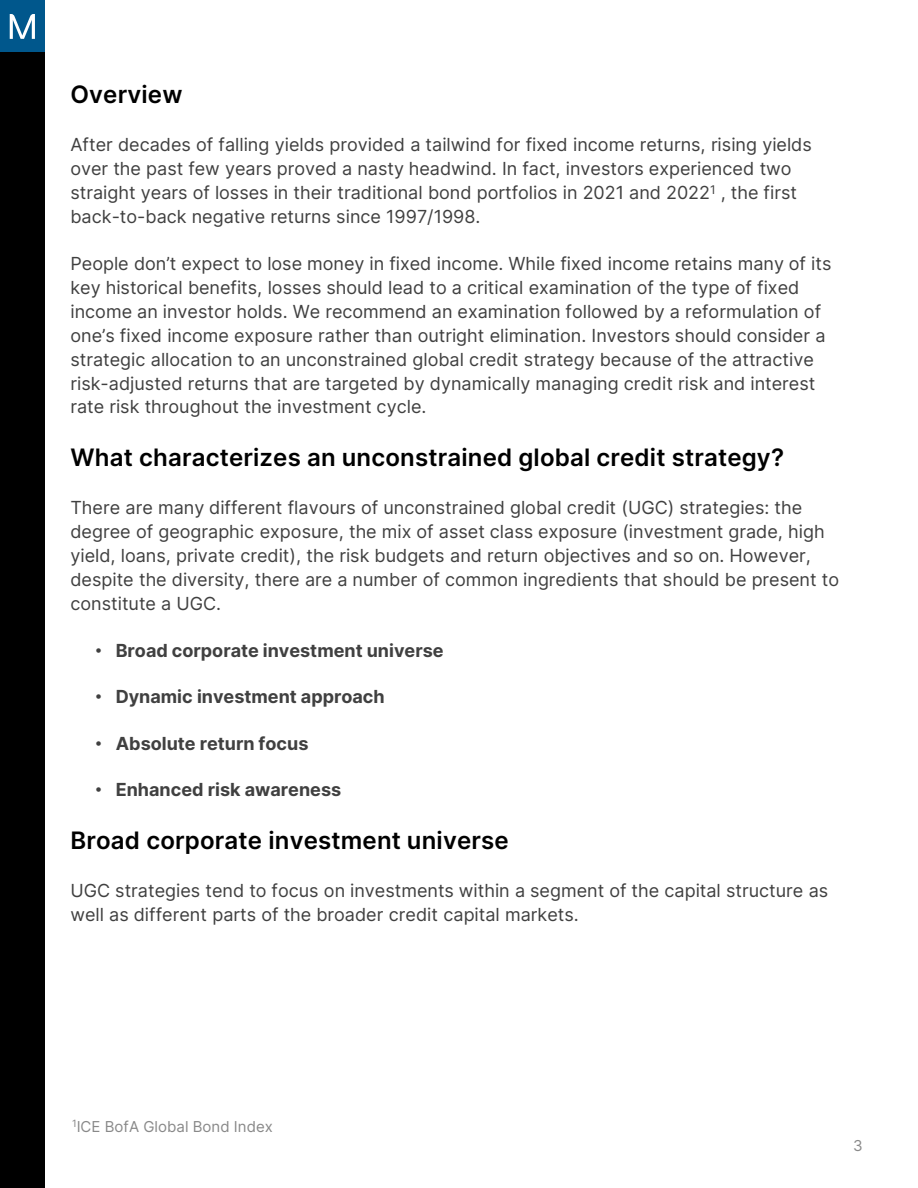
<style>
.page{position:relative;width:918px;height:1188px;background:#fff}
.page>*{position:absolute;margin:0;border:0;box-sizing:border-box;transform-origin:0 0}
.t1{font:600 24px "Inter";letter-spacing:.005em;color:#000}
.t2{font:18px/24px "Inter";color:#404040}
.t3{font:700 18px "Inter";color:#404040}
.t4{font:15px "Inter";color:#898989}
.s1{font-family:"Arial";font-weight:400}
</style>
<div class="page">
<div style="left:0;top:0;width:44px;height:1188px;background:#000"></div>
<div style="left:0;top:0;width:44px;height:52px;background:#00578c"></div>
<svg style="left:10px;top:14px;width:25px;height:25px"></svg>
<p class="t1" style="left:70px;top:76px;width:113px">Overview</p>
<p class="t2" style="left:70px;top:132px;width:743px">After decades of falling yields provided a tailwind for fixed income returns, rising yields over the past few years proved a nasty headwind. In fact, investors experienced two straight years of losses in their traditional bond portfolios in 2021 and 2022<sup>1</sup> , the first back-to-back negative returns since 1997/1998.</p>
<p class="t2" style="left:70px;top:251px;width:763px">People don’t expect to lose money in fixed income. While fixed income retains many of its key historical benefits, losses should lead to a critical examination of the type of fixed income an investor holds. We recommend an examination followed by a reformulation of one’s fixed income exposure rather than outright elimination. Investors should consider a strategic allocation to an unconstrained global credit strategy because of the attractive risk-adjusted returns that are targeted by dynamically managing credit risk and interest rate risk throughout the investment cycle.</p>
<p class="t1" style="left:70px;top:439px;width:715px">What characterizes an unconstrained global credit strategy?</p>
<p class="t2" style="left:70px;top:496px;width:770px">There are many different flavours of unconstrained global credit (UGC) strategies: the degree of geographic exposure, the mix of asset class exposure (investment grade, high yield, loans, private credit), the risk budgets and return objectives and so on. However, despite the diversity, there are a number of common ingredients that should be present to constitute a UGC.</p>
<p class="t3" style="left:95px;top:637px;width:350px"><span class="s1">•</span> Broad corporate investment universe</p>
<p class="t3" style="left:95px;top:683px;width:291px"><span class="s1">•</span> Dynamic investment approach</p>
<p class="t3" style="left:95px;top:730px;width:214px"><span class="s1">•</span> Absolute return focus</p>
<p class="t3" style="left:95px;top:776px;width:247px"><span class="s1">•</span> Enhanced risk awareness</p>
<p class="t1" style="left:70px;top:822px;width:440px">Broad corporate investment universe</p>
<p class="t2" style="left:70px;top:878px;width:759px">UGC strategies tend to focus on investments within a segment of the capital structure as well as different parts of the broader credit capital markets.</p>
<p class="t4" style="left:72px;top:1116px;width:202px"><sup>1</sup>ICE BofA Global Bond Index</p>
<p class="t4" style="left:853px;top:1135px;width:11px">3</p>
</div>
